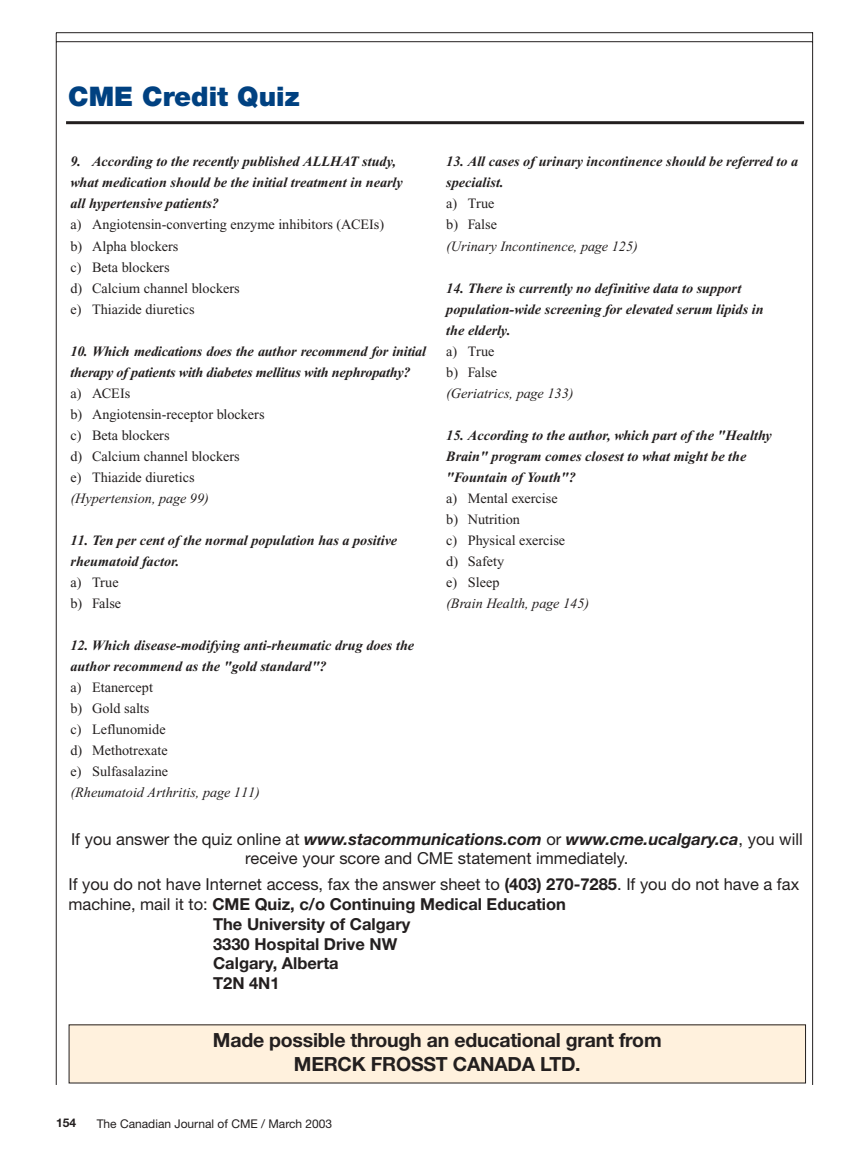
<style>
.page{position:relative;width:864px;height:1175px;background:#fff}
.page>*{position:absolute;margin:0;border:0;box-sizing:border-box;transform-origin:0 0}
.t1{font:900 27px "Helvetica Neue";color:#004181}
.t2{font:700 19.5px/23.4px "Helvetica Neue";letter-spacing:-.01em;color:#231f1f;text-align:center}
.t3{font:16.5px/19.8px "Helvetica Neue";color:#231f1f;text-align:center}
.t4{font:700 16.5px "Helvetica Neue";color:#231f1f}
.t5{font:italic 700 14.25px/21px "Times New Roman";color:#231f1f}
.t6{font:14.25px/21px "Times New Roman";color:#231f1f}
.t7{font:italic 14.25px "Times New Roman";color:#231f1f}
.t8{font:12px "Helvetica Neue";color:#231f1f}
.t9{font:700 12px "Helvetica Neue";color:#231f1f}
.s1{font-weight:700;font-style:italic}
.s2{font-weight:700}
.s3{font-weight:400}
</style>
<div class="page">
<hr style="left:56px;top:32px;width:757px;height:1px;background:#231f1f">
<hr style="left:56px;top:41px;width:757px;height:1px;background:#231f1f">
<hr style="left:56px;top:33px;width:1px;height:1051px;background:#231f1f">
<hr style="left:812px;top:32px;width:1px;height:1052px;background:#231f1f">
<hr style="left:66px;top:121px;width:738px;height:3px;background:#231f1f">
<div style="left:69px;top:1024px;width:737px;height:59px;background:#fff1dd"></div>
<h1 class="t1" style="left:68px;top:87px;width:233px">CME Credit Quiz</h1>
<p class="t5" style="left:70px;top:153px;width:334px">9. According to the recently published ALLHAT study, what medication should be the initial treatment in nearly all hypertensive patients?</p>
<p class="t6" style="left:70px;top:215px;width:315px">a) Angiotensin-converting enzyme inhibitors (ACEIs) b) Alpha blockers<br>c) Beta blockers<br>d) Calcium channel blockers<br>e) Thiazide diuretics</p>
<p class="t5" style="left:70px;top:342px;width:357px">10. Which medications does the author recommend for initial therapy of patients with diabetes mellitus with nephropathy?</p>
<p class="t6" style="left:70px;top:383px;width:196px">a) ACEIs<br>b) Angiotensin-receptor blockers c) Beta blockers<br>d) Calcium channel blockers<br>e) Thiazide diuretics</p>
<p class="t7" style="left:70px;top:493px;width:140px">(Hypertension, page 99)</p>
<p class="t5" style="left:70px;top:531px;width:328px">11. Ten per cent of the normal population has a positive rheumatoid factor.</p>
<p class="t6" style="left:70px;top:572px;width:52px">a) True b) False</p>
<p class="t5" style="left:70px;top:636px;width:345px">12. Which disease-modifying anti-rheumatic drug does the author recommend as the "gold standard"?</p>
<p class="t6" style="left:70px;top:677px;width:99px">a) Etanercept b) Gold salts<br>c) Leflunomide d) Methotrexate e) Sulfasalazine</p>
<p class="t7" style="left:70px;top:787px;width:191px">(Rheumatoid Arthritis, page 111)</p>
<p class="t5" style="left:446px;top:153px;width:354px">13. All cases of urinary incontinence should be referred to a specialist.</p>
<p class="t6" style="left:446px;top:194px;width:52px">a) True b) False</p>
<p class="t7" style="left:446px;top:241px;width:193px">(Urinary Incontinence, page 125)</p>
<p class="t5" style="left:446px;top:279px;width:319px">14. There is currently no definitive data to support population-wide screening for elevated serum lipids in the elderly.</p>
<p class="t6" style="left:446px;top:341px;width:52px">a) True b) False</p>
<p class="t7" style="left:446px;top:388px;width:129px">(Geriatrics, page 133)</p>
<p class="t5" style="left:446px;top:426px;width:327px">15. According to the author, which part of the "Healthy<br>Brain" program comes closest to what might be the "Fountain of Youth"?</p>
<p class="t6" style="left:446px;top:488px;width:121px">a) Mental exercise b) Nutrition<br>c) Physical exercise d) Safety<br>e) Sleep</p>
<p class="t7" style="left:446px;top:598px;width:144px">(Brain Health, page 145)</p>
<p class="t3" style="left:71px;top:830px;width:733px">If you answer the quiz online at <span class="s1">www.stacommunications.com</span> or <span class="s1">www.cme.ucalgary.ca</span>, you will receive your score and CME statement immediately.</p>
<p class="t3" style="left:68px;top:876px;width:732px">If you do not have Internet access, fax the answer sheet to <span class="s2">(403) 270-7285</span>. If you do not have a fax</p>
<p class="t4" style="left:68px;top:898px;width:499px"><span class="s3">machine, mail it to:</span> CME Quiz, c/o Continuing Medical Education</p>
<p class="t4" style="left:213px;top:918px;width:199px">The University of Calgary</p>
<p class="t4" style="left:213px;top:937px;width:186px">3330 Hospital Drive NW</p>
<p class="t4" style="left:213px;top:957px;width:127px">Calgary, Alberta</p>
<p class="t4" style="left:213px;top:977px;width:68px">T2N 4N1</p>
<h2 class="t2" style="left:213px;top:1030px;width:450px">Made possible through an educational grant from<br>MERCK FROSST CANADA LTD.</h2>
<p class="t9" style="left:56px;top:1118px;width:22px">154</p>
<p class="t8" style="left:97px;top:1119px;width:237px">The Canadian Journal of CME / March 2003</p>
</div>
